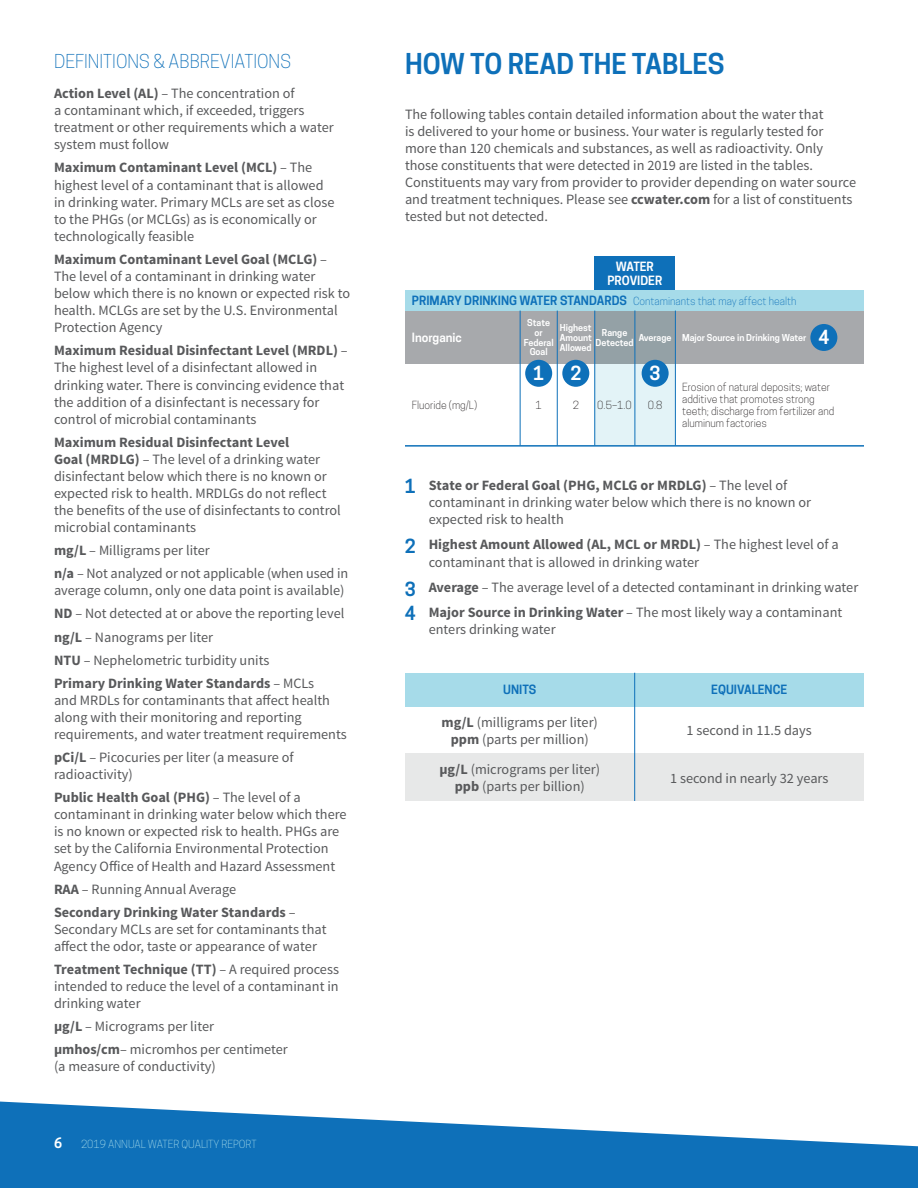
<style>
.page{position:relative;width:918px;height:1188px;background:#fff}
.page>*{position:absolute;margin:0;border:0;box-sizing:border-box;transform-origin:0 0}
.t1{font:600 27px "Cooper Hewitt";color:#0e70b9}
.t2{font:600 18.3px "Cooper Hewitt";color:#fff}
.t3{font:600 18.3px/24.3px "Cooper Hewitt";color:#0e70b9}
.t4{font:300 18px "Cooper Hewitt";color:#0e70b9}
.t5{font:14.25px/17.1px "Source Sans Pro";color:#58595b}
.t6{font:700 14.25px/23.1px "Source Sans Pro";color:#58595b}
.t7{font:600 13.5px "Cooper Hewitt";color:#fff}
.t8{font:600 12px/13.5px "Cooper Hewitt";color:#fff;text-align:center}
.t9{font:600 12px "Cooper Hewitt";color:#0e70b9}
.t10{font:300 10.5px/12px "Cooper Hewitt";color:#231f20}
.t11{font:300 10.5px "Cooper Hewitt";color:#0e70b9}
.t12{font:300 10.5px "Cooper Hewitt";color:#a6dbe9}
.t13{font:600 9px/9.8px "Cooper Hewitt";color:#fff;text-align:center}
.s1{font-weight:700}
.s2{font-weight:400}
.s3{font-weight:600;font-size:12px}
</style>
<div class="page">
<svg style="left:0;top:1102px;width:918px;height:86px;fill:#0e70b9"></svg>
<svg style="left:405px;top:310px;width:459px;height:54px;background:#a2a8ac"></svg>
<svg style="left:519px;top:364px;width:156px;height:81px;fill:#e3f3f7"></svg>
<div style="left:594px;top:256px;width:81px;height:34px;background:#0e70b9"></div>
<div style="left:405px;top:290px;width:459px;height:20px;background:#a6dbe9"></div>
<hr style="left:520px;top:311px;width:1px;height:134px;background:#0e70b9">
<hr style="left:557px;top:311px;width:1px;height:134px;background:#0e70b9">
<hr style="left:594px;top:311px;width:1px;height:134px;background:#0e70b9">
<hr style="left:675px;top:311px;width:1px;height:134px;background:#0e70b9">
<hr style="left:635px;top:310px;width:1px;height:135px;background:#0e70b9">
<div style="left:525px;top:360px;width:27px;height:27px;background:#0e70b9;border-radius:50%"></div>
<div style="left:562px;top:360px;width:27px;height:27px;background:#0e70b9;border-radius:50%"></div>
<div style="left:642px;top:360px;width:27px;height:27px;background:#0e70b9;border-radius:50%"></div>
<div style="left:810px;top:324px;width:27px;height:27px;background:#0e70b9;border-radius:50%"></div>
<div style="left:405px;top:754px;width:459px;height:47px;background:#e7e8e8"></div>
<div style="left:405px;top:673px;width:459px;height:33px;background:#a6dbe9"></div>
<hr style="left:634px;top:673px;width:1px;height:128px;background:#0e70b9">
<hr style="left:405px;top:445px;width:459px;height:2px;background:#0e70b9">
<p class="t4" style="left:54px;top:50px;width:238px">DEFINITIONS &amp; ABBREVIATIONS</p>
<p class="t5" style="left:54px;top:85px;width:281px"><span class="s1">Action Level (AL)</span> – The concentration of<br>a contaminant which, if exceeded, triggers treatment or other requirements which a water system must follow</p>
<p class="t5" style="left:54px;top:159px;width:282px"><span class="s1">Maximum Contaminant Level (MCL)</span> – The highest level of a contaminant that is allowed in drinking water. Primary MCLs are set as close to the PHGs (or MCLGs) as is economically or technologically feasible</p>
<p class="t5" style="left:54px;top:251px;width:298px"><span class="s1">Maximum Contaminant Level Goal (MCLG)</span> – The level of a contaminant in drinking water below which there is no known or expected risk to health. MCLGs are set by the U.S. Environmental Protection Agency</p>
<p class="t5" style="left:54px;top:342px;width:295px"><span class="s1">Maximum Residual Disinfectant Level (MRDL)</span> – The highest level of a disinfectant allowed in drinking water. There is convincing evidence that the addition of a disinfectant is necessary for control of microbial contaminants</p>
<p class="t5" style="left:54px;top:434px;width:288px"><span class="s1">Maximum Residual Disinfectant Level<br>Goal (MRDLG)</span> – The level of a drinking water disinfectant below which there is no known or expected risk to health. MRDLGs do not reflect the benefits of the use of disinfectants to control microbial contaminants</p>
<p class="t5" style="left:54px;top:539px;width:296px;line-height:23.1px"><span class="s1">mg/L</span> – Milligrams per liter<br><span class="s1">n/a</span> – Not analyzed or not applicable (when used in</p>
<p class="t5" style="left:54px;top:579px;width:292px;line-height:23.1px">average column, only one data point is available)<br><span class="s1">ND</span> – Not detected at or above the reporting level <span class="s1">ng/L</span> – Nanograms per liter<br><span class="s1">NTU</span> – Nephelometric turbidity units<br><span class="s1">Primary Drinking Water Standards</span> – MCLs</p>
<p class="t5" style="left:54px;top:692px;width:294px">and MRDLs for contaminants that affect health along with their monitoring and reporting requirements, and water treatment requirements</p>
<p class="t5" style="left:54px;top:749px;width:241px"><span class="s1">pCi/L</span> – Picocuries per liter (a measure of radioactivity)</p>
<p class="t5" style="left:54px;top:789px;width:294px"><span class="s1">Public Health Goal (PHG)</span> – The level of a contaminant in drinking water below which there is no known or expected risk to health. PHGs are set by the California Environmental Protection Agency Office of Health and Hazard Assessment</p>
<p class="t6" style="left:54px;top:878px;width:243px">RAA <span class="s2">– Running Annual Average<br></span>Secondary Drinking Water Standards <span class="s2">–</span></p>
<p class="t5" style="left:54px;top:921px;width:274px">Secondary MCLs are set for contaminants that affect the odor, taste or appearance of water</p>
<p class="t5" style="left:54px;top:961px;width:286px;text-align:justify"><span class="s1">Treatment Technique (TT)</span> – A required process intended to reduce the level of a contaminant in drinking water</p>
<p class="t5" style="left:54px;top:1015px;width:235px;line-height:23.1px"><span class="s1">µg/L</span> – Micrograms per liter <span class="s1">µmhos/cm</span>– micromhos per centimeter</p>
<p class="t5" style="left:54px;top:1058px;width:163px">(a measure of conductivity)</p>
<p class="t7" style="left:54px;top:1134px;width:10px">6</p>
<p class="t12" style="left:81px;top:1137px;width:177px">2019 ANNUAL WATER QUALITY REPORT</p>
<h1 class="t1" style="left:405px;top:48px;width:321px">HOW TO READ THE TABLES</h1>
<p class="t5" style="left:405px;top:106px;width:453px">The following tables contain detailed information about the water that<br>is delivered to your home or business. Your water is regularly tested for more than 120 chemicals and substances, as well as radioactivity. Only those constituents that were detected in 2019 are listed in the tables.<br>Constituents may vary from provider to provider depending on water source and treatment techniques. Please see <span class="s1">ccwater.com</span> for a list of constituents tested but not detected.</p>
<p class="t8" style="left:607px;top:260px;width:57px">WATER<br>PROVIDER</p>
<p class="t11" style="left:412px;top:295px;width:386px"><span class="s3">PRIMARY DRINKING WATER STANDARDS</span> Contaminants that may affect health</p>
<p class="t13" style="left:524px;top:318px;width:31px">State or<br>Federal<br>Goal</p>
<p class="t13" style="left:560px;top:323px;width:34px;text-align:justify">Highest Amount Allowed</p>
<p class="t13" style="left:596px;top:328px;width:40px">Range<br>Detected</p>
<p class="t8" style="left:412px;top:331px;width:51px">Inorganic</p>
<p class="t13" style="left:639px;top:333px;width:169px">Average Major Source in Drinking Water</p>
<p class="t2" style="left:533px;top:362px;width:12px">1</p>
<p class="t2" style="left:570px;top:362px;width:12px">2</p>
<p class="t2" style="left:650px;top:362px;width:12px">3</p>
<p class="t2" style="left:818px;top:327px;width:12px">4</p>
<p class="t10" style="left:412px;top:399px;width:67px">Fluoride (mg/L)</p>
<p class="t10" style="left:536px;top:399px;width:8px">1</p>
<p class="t10" style="left:573px;top:399px;width:8px">2</p>
<p class="t10" style="left:648px;top:399px;width:16px">0.8</p>
<p class="t10" style="left:597px;top:399px;width:36px">0.5–1.0</p>
<p class="t10" style="left:682px;top:381px;width:154px">Erosion of natural deposits; water additive that promotes strong teeth; discharge from fertilizer and aluminum factories</p>
<p class="t3" style="left:405px;top:474px;width:12px">1</p>
<p class="t3" style="left:405px;top:534px;width:12px">2</p>
<p class="t3" style="left:405px;top:577px;width:12px">3<br>4</p>
<p class="t5" style="left:429px;top:477px;width:384px"><span class="s1">State or Federal Goal (PHG, MCLG or MRDLG)</span> – The level of contaminant in drinking water below which there is no known or expected risk to health</p>
<p class="t5" style="left:429px;top:536px;width:412px"><span class="s1">Highest Amount Allowed (AL, MCL or MRDL)</span> – The highest level of a contaminant that is allowed in drinking water</p>
<p class="t5" style="left:429px;top:575px;width:431px;line-height:25.2px"><span class="s1">Average</span> – The average level of a detected contaminant in drinking water<br><span class="s1">Major Source in Drinking Water</span> – The most likely way a contaminant</p>
<p class="t5" style="left:429px;top:621px;width:128px">enters drinking water</p>
<p class="t9" style="left:503px;top:683px;width:34px">UNITS</p>
<p class="t9" style="left:711px;top:683px;width:77px">EQUIVALENCE</p>
<p class="t5" style="left:442px;top:714px;width:158px;text-align:center"><span class="s1">mg/L</span> (milligrams per liter) <span class="s1">ppm</span> (parts per million)</p>
<p class="t5" style="left:439px;top:761px;width:162px;text-align:center"><span class="s1">µg/L</span> (micrograms per liter) <span class="s1">ppb</span> (parts per billion)</p>
<p class="t5" style="left:687px;top:722px;width:127px">1 second in 11.5 days</p>
<p class="t5" style="left:670px;top:770px;width:160px">1 second in nearly 32 years</p>
</div>
